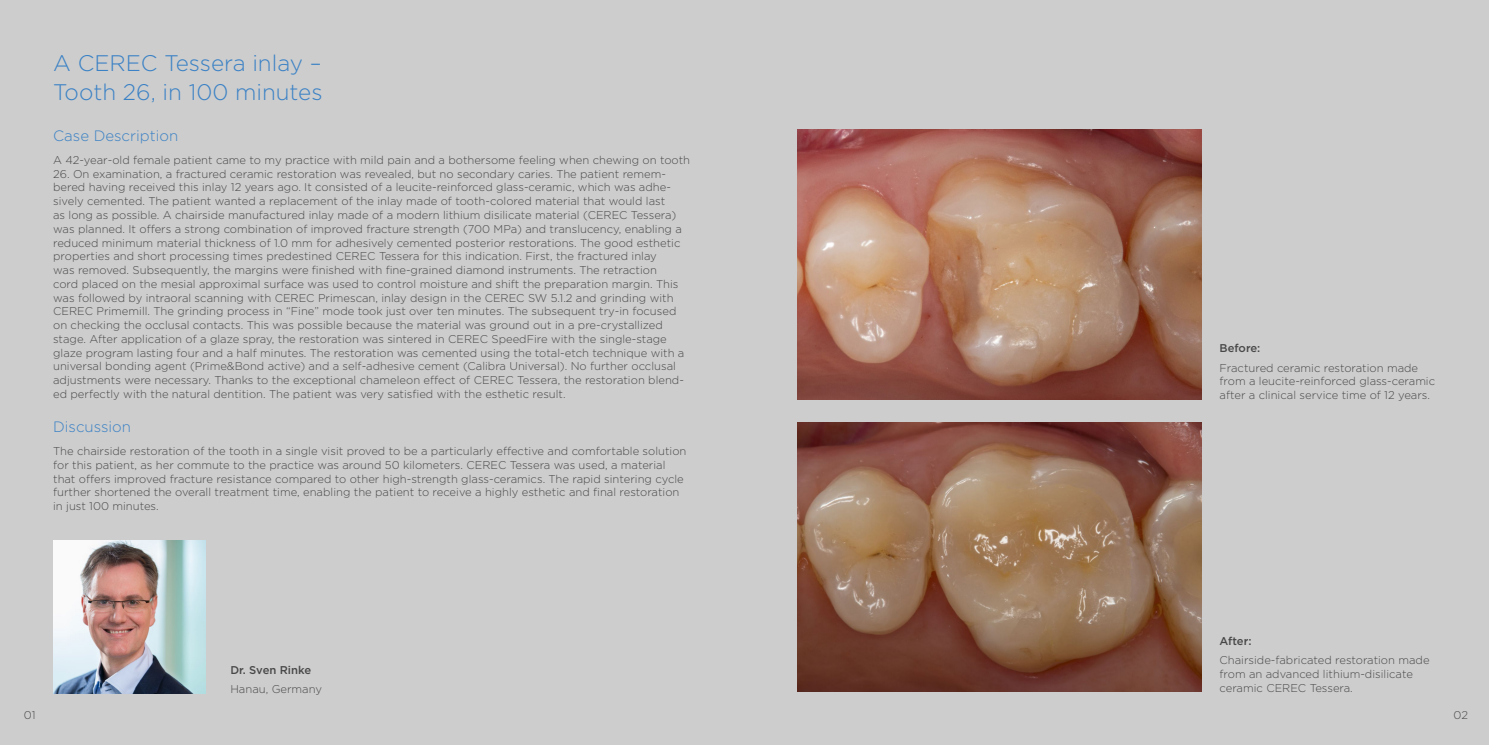
<style>
.page{position:relative;width:1489px;height:745px;background:#fff}
.page>*{position:absolute;margin:0;border:0;box-sizing:border-box;transform-origin:0 0}
.t1{font:300 22.5px/28.8px "Gotham";color:#3a81c5}
.t2{font:300 15px "Gotham";color:#3a81c5}
.t3{font:300 11.25px/13.8px "Gotham";color:#484848}
.t4{font:500 11.25px "Gotham";color:#484848}
</style>
<div class="page">
<div style="left:0;top:0;width:1488px;height:744px;background:#cdcdcd"></div>
<img style="left:53px;top:540px;width:153px;height:152px">
<img style="left:797px;top:129px;width:404px;height:270px">
<img style="left:797px;top:422px;width:404px;height:269px">
<h1 class="t1" style="left:53px;top:48px;width:271px">A CEREC Tessera inlay –<br>Tooth 26, in 100 minutes</h1>
<h2 class="t2" style="left:53px;top:126px;width:127px">Case Description</h2>
<p class="t3" style="left:53px;top:153px;width:638px">A 42-year-old female patient came to my practice with mild pain and a bothersome feeling when chewing on tooth</p>
<p class="t3" style="left:53px;top:166px;width:632px">26. On examination, a fractured ceramic restoration was revealed, but no secondary caries. The patient remem&shy;bered having received this inlay 12 years ago. It consisted of a leucite-reinforced glass-ceramic, which was adhe&shy;sively cemented. The patient wanted a replacement of the inlay made of tooth-colored material that would last<br>as long as possible. A chairside manufactured inlay made of a modern lithium disilicate material (CEREC Tessera) was planned. It offers a strong combination of improved fracture strength (700 MPa) and translucency, enabling a reduced minimum material thickness of 1.0 mm for adhesively cemented posterior restorations. The good esthetic properties and short processing times predestined CEREC Tessera for this indication. First, the fractured inlay<br>was removed. Subsequently, the margins were finished with fine-grained diamond instruments. The retraction cord placed on the mesial approximal surface was used to control moisture and shift the preparation margin. This was followed by intraoral scanning with CEREC Primescan, inlay design in the CEREC SW 5.1.2 and grinding with CEREC Primemill. The grinding process in “Fine” mode took just over ten minutes. The subsequent try-in focused on checking the occlusal contacts. This was possible because the material was ground out in a pre-crystallized stage. After application of a glaze spray, the restoration was sintered in CEREC SpeedFire with the single-stage glaze program lasting four and a half minutes. The restoration was cemented using the total-etch technique with a universal bonding agent (Prime&amp;Bond active) and a self-adhesive cement (Calibra Universal). No further occlusal adjustments were necessary. Thanks to the exceptional chameleon effect of CEREC Tessera, the restoration blend&shy;ed perfectly with the natural dentition. The patient was very satisfied with the esthetic result.</p>
<h2 class="t2" style="left:53px;top:417px;width:79px">Discussion</h2>
<p class="t3" style="left:53px;top:443px;width:635px">The chairside restoration of the tooth in a single visit proved to be a particularly effective and comfortable solution for this patient, as her commute to the practice was around 50 kilometers. CEREC Tessera was used, a material that offers improved fracture resistance compared to other high-strength glass-ceramics. The rapid sintering cycle further shortened the overall treatment time, enabling the patient to receive a highly esthetic and final restoration in just 100 minutes.</p>
<p class="t4" style="left:230px;top:662px;width:82px">Dr. Sven Rinke</p>
<p class="t3" style="left:230px;top:681px;width:93px">Hanau, Germany</p>
<p class="t4" style="left:1219px;top:341px;width:42px">Before:</p>
<p class="t3" style="left:1219px;top:360px;width:217px">Fractured ceramic restoration made from a leucite-reinforced glass-ceramic after a clinical service time of 12 years.</p>
<p class="t4" style="left:1219px;top:633px;width:33px">After:</p>
<p class="t3" style="left:1219px;top:652px;width:211px">Chairside-fabricated restoration made from an advanced lithium-disilicate ceramic CEREC Tessera.</p>
<p class="t3" style="left:24px;top:707px;width:13px">01</p>
<p class="t3" style="left:1453px;top:707px;width:16px">02</p>
</div>
